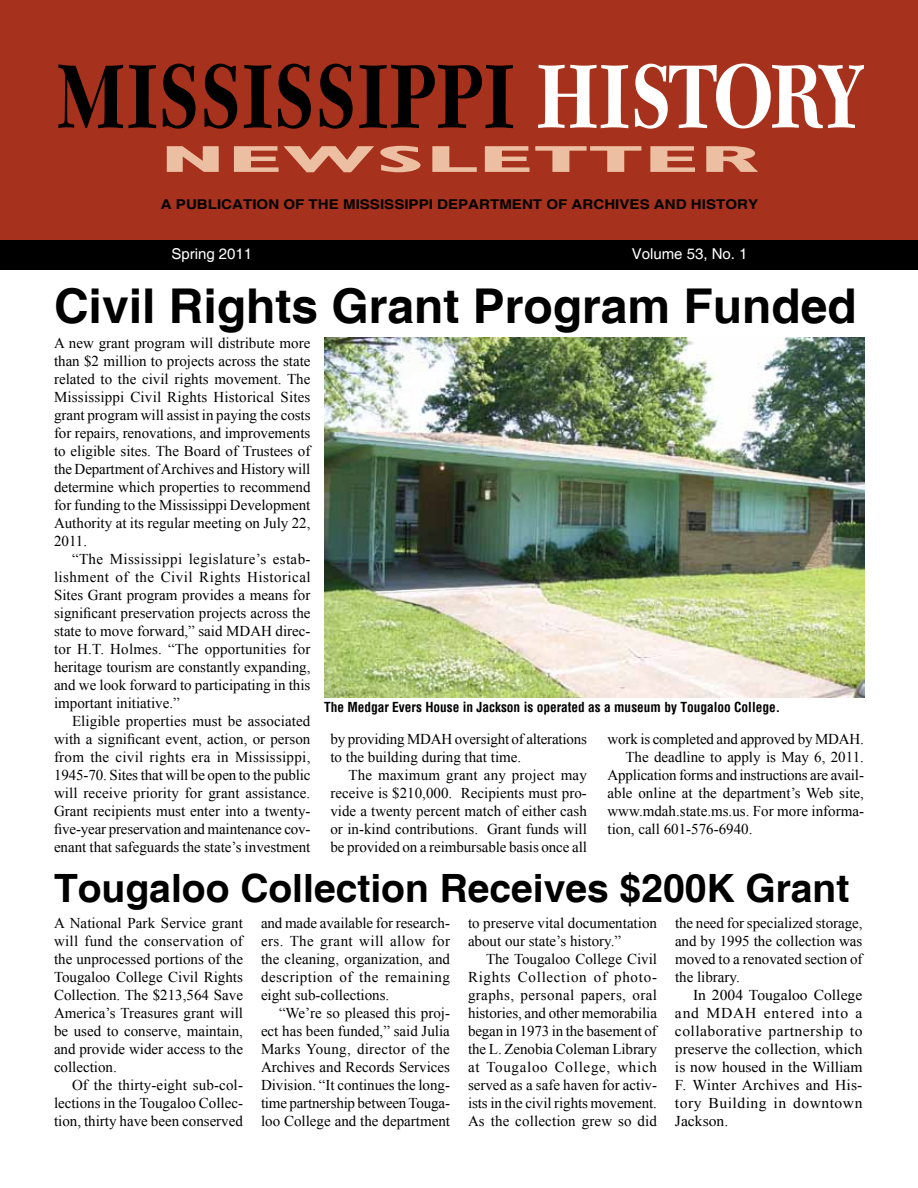
<style>
.page{position:relative;width:918px;height:1188px;background:#fff}
.page>*{position:absolute;margin:0;border:0;box-sizing:border-box;transform-origin:0 0}
.t1{font:700 93.75px "New Caledonia";color:#000;scale:.8 1}
.t2{font:700 48px "Helvetica";color:#000}
.t3{font:700 39px "Helvetica";color:#000}
.t4{font:700 condensed 37.8px "Gill Sans";color:#ecbfa2;scale:2.9 1}
.t5{font:15px/18px "Times New Roman";color:#000;text-align:justify}
.t6{font:15px/18px "Times New Roman";color:#000;text-align:justify;scale:1.04 1}
.t7{font:15px "Helvetica";color:#fff}
.t8{font:700 condensed 13.5px "Helvetica";color:#000}
.t9{font:700 13.5px "Helvetica";color:#000;scale:1.12 1}
.s1{color:#fff}
</style>
<div class="page">
<div style="left:0;top:0;width:918px;height:240px;background:#a6311c"></div>
<div style="left:0;top:240px;width:918px;height:30px;background:#000"></div>
<img style="left:324px;top:338px;width:540px;height:360px">
<h1 class="t1" style="left:56px;top:43px;width:1011px">MISSISSIPPI <span class="s1">HISTORY</span></h1>
<h3 class="t4" style="left:159px;top:136px;width:208px">NEWSLETTER</h3>
<p class="t9" style="left:161px;top:196px;width:535px">A PUBLICATION OF THE MISSISSIPPI DEPARTMENT OF ARCHIVES AND HISTORY</p>
<p class="t7" style="left:171px;top:245px;width:82px">Spring 2011</p>
<p class="t7" style="left:632px;top:245px;width:117px">Volume 53, No. 1</p>
<h2 class="t2" style="left:54px;top:277px;width:804px">Civil Rights Grant Program Funded</h2>
<p class="t5" style="left:54px;top:334px;width:258px">A new grant program will distribute more than $2 million to projects across the state related to the civil rights movement. The Mississippi Civil Rights Historical Sites grant program will assist in paying the costs for repairs, renovations, and improvements to eligible sites. The Board of Trustees of the Department of Archives and History will determine which properties to recommend for funding to the Mississippi Development Authority at its regular meeting on July 22, 2011.</p>
<p class="t5" style="left:54px;top:550px;width:258px;text-indent:18px">“The Mississippi legislature’s estab&shy;lishment of the Civil Rights Historical Sites Grant program provides a means for significant preservation projects across the state to move forward,” said MDAH direc&shy;tor H.T. Holmes. “The opportunities for heritage tourism are constantly expanding, and we look forward to participating in this important initiative.”</p>
<p class="t5" style="left:54px;top:712px;width:258px;text-indent:18px">Eligible properties must be associated with a significant event, action, or person from the civil rights era in Mississippi, 1945-70. Sites that will be open to the public will receive priority for grant assistance.<br>Grant recipients must enter into a twenty&shy;five-year preservation and maintenance cov&shy;enant that safeguards the state’s investment</p>
<p class="t8" style="left:324px;top:698px;width:458px">The Medgar Evers House in Jackson is operated as a museum by Tougaloo College.</p>
<p class="t5" style="left:330px;top:730px;width:258px">by providing MDAH oversight of alterations to the building during that time.</p>
<p class="t5" style="left:330px;top:766px;width:258px;text-indent:18px">The maximum grant any project may receive is $210,000. Recipients must pro&shy;vide a twenty percent match of either cash or in-kind contributions. Grant funds will be provided on a reimbursable basis once all</p>
<p class="t5" style="left:608px;top:730px;width:258px">work is completed and approved by MDAH.</p>
<p class="t5" style="left:626px;top:748px;width:240px">The deadline to apply is May 6, 2011.</p>
<p class="t5" style="left:608px;top:766px;width:258px">Application forms and instructions are avail-</p>
<p class="t5" style="left:608px;top:784px;width:258px">able online at the department’s Web site,</p>
<p class="t5" style="left:608px;top:802px;width:258px">www.mdah.state.ms.us. For more informa-</p>
<p class="t5" style="left:608px;top:820px;width:146px">tion, call 601-576-6940.</p>
<h3 class="t3" style="left:54px;top:865px;width:797px">Tougaloo Collection Receives $200K Grant</h3>
<p class="t5" style="left:54px;top:914px;width:191px">A National Park Service grant will fund the conservation of the unprocessed portions of the Tougaloo College Civil Rights Collection. The $213,564 Save America’s Treasures grant will be used to conserve, maintain, and provide wider access to the collection.</p>
<p class="t5" style="left:54px;top:1076px;width:190px;text-indent:18px">Of the thirty-eight sub-col&shy;lections in the Tougaloo Collec&shy;tion, thirty have been conserved</p>
<p class="t5" style="left:261px;top:914px;width:190px">and made available for research&shy;ers. The grant will allow for the cleaning, organization, and description of the remaining eight sub-collections.</p>
<p class="t5" style="left:261px;top:1004px;width:191px;text-indent:18px">“We’re so pleased this proj&shy;ect has been funded,” said Julia Marks Young, director of the Archives and Records Services Division. “It continues the long&shy;time partnership between Touga&shy;loo College and the department</p>
<p class="t5" style="left:468px;top:914px;width:190px">to preserve vital documentation about our state’s history.”</p>
<p class="t5" style="left:468px;top:950px;width:191px;text-indent:18px">The Tougaloo College Civil Rights Collection of photo&shy;graphs, personal papers, oral histories, and other memorabilia began in 1973 in the basement of the L. Zenobia Coleman Library at Tougaloo College, which served as a safe haven for activ&shy;ists in the civil rights movement.<br>As the collection grew so did</p>
<p class="t5" style="left:675px;top:914px;width:189px">the need for specialized storage, and by 1995 the collection was moved to a renovated section of the library.</p>
<p class="t6" style="left:675px;top:986px;width:182px;text-indent:18px">In 2004 Tougaloo College and MDAH entered into a collaborative partnership to preserve the collection, which is now housed in the William F. Winter Archives and His&shy;tory Building in downtown Jackson.</p>
</div>
